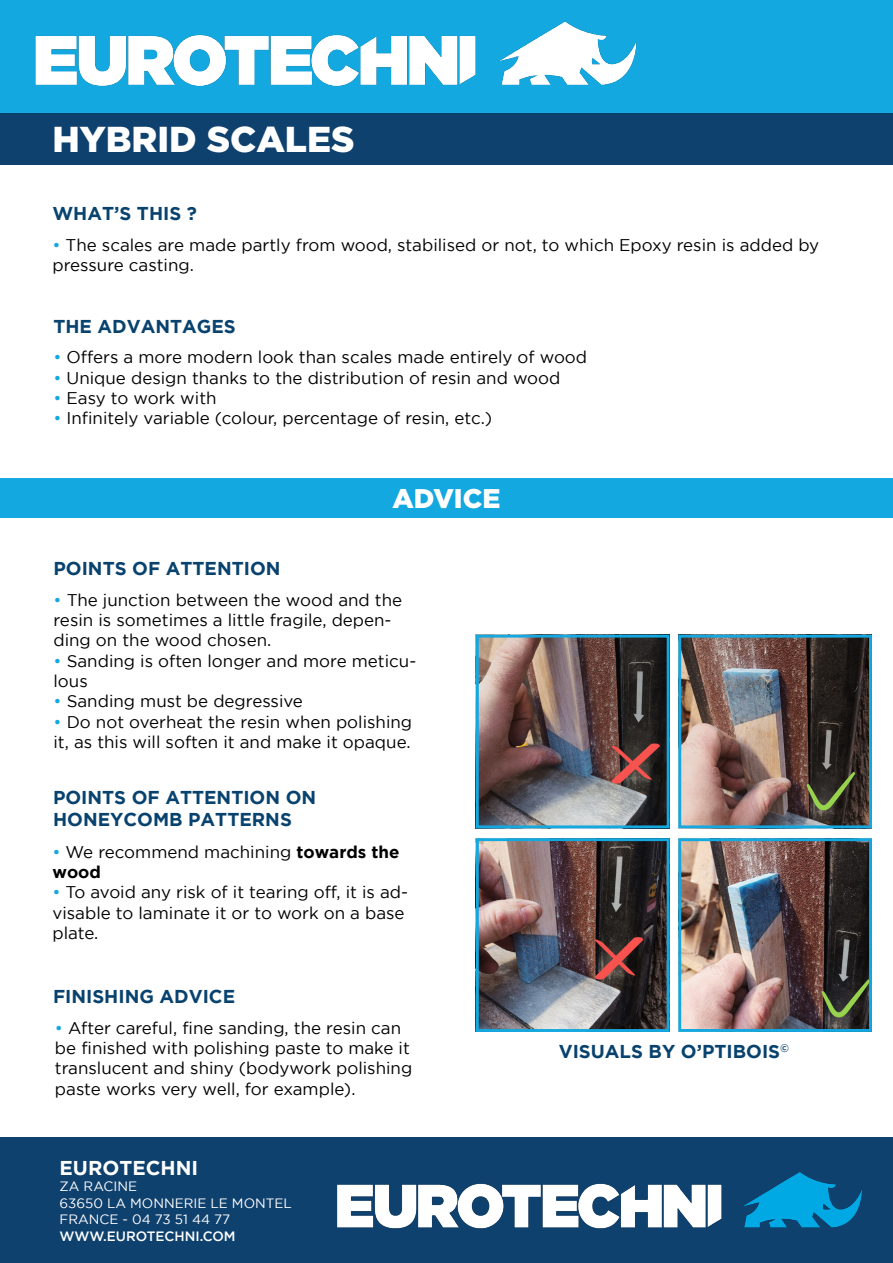
<style>
.page{position:relative;width:893px;height:1263px;background:#fff}
.page>*{position:absolute;margin:0;border:0;box-sizing:border-box;transform-origin:0 0}
.t1{font:900 36px "Gotham";color:#fff}
.t2{font:900 27px "Gotham";color:#fff}
.t3{font:700 19.95px "Gotham";color:#fff}
.t4{font:700 18.6px "Gotham";color:#08426e}
.t5{font:16.95px/20.4px "Gotham";color:#000}
.t6{font:13.5px "Gotham";color:#fff}
.t7{font:500 13.5px "Gotham";color:#fff}
.s1{color:#14a8e0}
.s2{font-weight:700}
</style>
<div class="page">
<div style="left:0;top:1137px;width:893px;height:126px;background:#0f416e"></div>
<div style="left:0;top:0;width:893px;height:115px;background:#14a8e0"></div>
<img style="left:35px;top:21px;width:602px;height:65px">
<div style="left:0;top:113px;width:893px;height:52px;background:#0f416e"></div>
<div style="left:0;top:478px;width:893px;height:40px;background:#14a8e0"></div>
<img style="left:337px;top:1172px;width:525px;height:57px">
<img style="left:682px;top:842px;width:186px;height:186px">
<div style="left:678px;top:838px;width:194px;height:194px;border:3px solid #14a8e0"></div>
<img style="left:480px;top:639px;width:186px;height:185px">
<div style="left:476px;top:635px;width:194px;height:193px;border:3px solid #14a8e0"></div>
<img style="left:682px;top:639px;width:186px;height:185px">
<div style="left:678px;top:635px;width:194px;height:193px;border:3px solid #14a8e0"></div>
<img style="left:480px;top:842px;width:186px;height:186px">
<div style="left:476px;top:838px;width:194px;height:194px;border:3px solid #14a8e0"></div>
<p class="t1" style="left:52px;top:119px;width:304px">HYBRID SCALES</p>
<p class="t4" style="left:52px;top:203px;width:146px">WHAT’S THIS ?</p>
<p class="t5" style="left:52px;top:234px;width:768px"><span class="s1">•</span> The scales are made partly from wood, stabilised or not, to which Epoxy resin is added by pressure casting.</p>
<p class="t4" style="left:53px;top:316px;width:184px">THE ADVANTAGES</p>
<p class="t5" style="left:53px;top:347px;width:535px"><span class="s1">•</span> Offers a more modern look than scales made entirely of wood</p>
<p class="t5" style="left:53px;top:367px;width:508px"><span class="s1">•</span> Unique design thanks to the distribution of resin and wood</p>
<p class="t5" style="left:53px;top:387px;width:165px"><span class="s1">•</span> Easy to work with</p>
<p class="t5" style="left:53px;top:408px;width:440px"><span class="s1">•</span> Infinitely variable (colour, percentage of resin, etc.)</p>
<p class="t4" style="left:53px;top:558px;width:229px">POINTS OF ATTENTION</p>
<p class="t2" style="left:392px;top:483px;width:109px">ADVICE</p>
<p class="t5" style="left:53px;top:589px;width:350px"><span class="s1">•</span> The junction between the wood and the resin is sometimes a little fragile, depen&shy;ding on the wood chosen.</p>
<p class="t5" style="left:53px;top:650px;width:364px"><span class="s1">•</span> Sanding is often longer and more meticu&shy;lous</p>
<p class="t5" style="left:53px;top:691px;width:251px"><span class="s1">•</span> Sanding must be degressive</p>
<p class="t5" style="left:53px;top:711px;width:360px"><span class="s1">•</span> Do not overheat the resin when polishing it, as this will soften it and make it opaque.</p>
<p class="t4" style="left:53px;top:786px;width:265px">POINTS OF ATTENTION ON</p>
<p class="t4" style="left:53px;top:809px;width:240px">HONEYCOMB PATTERNS</p>
<p class="t5" style="left:52px;top:841px;width:348px"><span class="s1">•</span> We recommend machining <span class="s2">towards the wood</span></p>
<p class="t5" style="left:52px;top:882px;width:357px"><span class="s1">•</span> To avoid any risk of it tearing off, it is ad&shy;visable to laminate it or to work on a base plate.</p>
<p class="t4" style="left:53px;top:986px;width:184px">FINISHING ADVICE</p>
<p class="t5" style="left:55px;top:1017px;width:359px"><span class="s1">•</span> After careful, fine sanding, the resin can be finished with polishing paste to make it translucent and shiny (bodywork polishing paste works very well, for example).</p>
<p class="t3" style="left:60px;top:1156px;width:140px">EUROTECHNI</p>
<p class="t6" style="left:60px;top:1179px;width:79px">ZA RACINE</p>
<p class="t6" style="left:60px;top:1195px;width:234px">63650 LA MONNERIE LE MONTEL</p>
<p class="t6" style="left:60px;top:1212px;width:172px">FRANCE - 04 73 51 44 77</p>
<p class="t7" style="left:60px;top:1228px;width:178px">WWW.EUROTECHNI.COM</p>
<p class="t4" style="left:559px;top:1041px;width:232px">VISUALS BY O’PTIBOIS<sup>©</sup></p>
</div>
